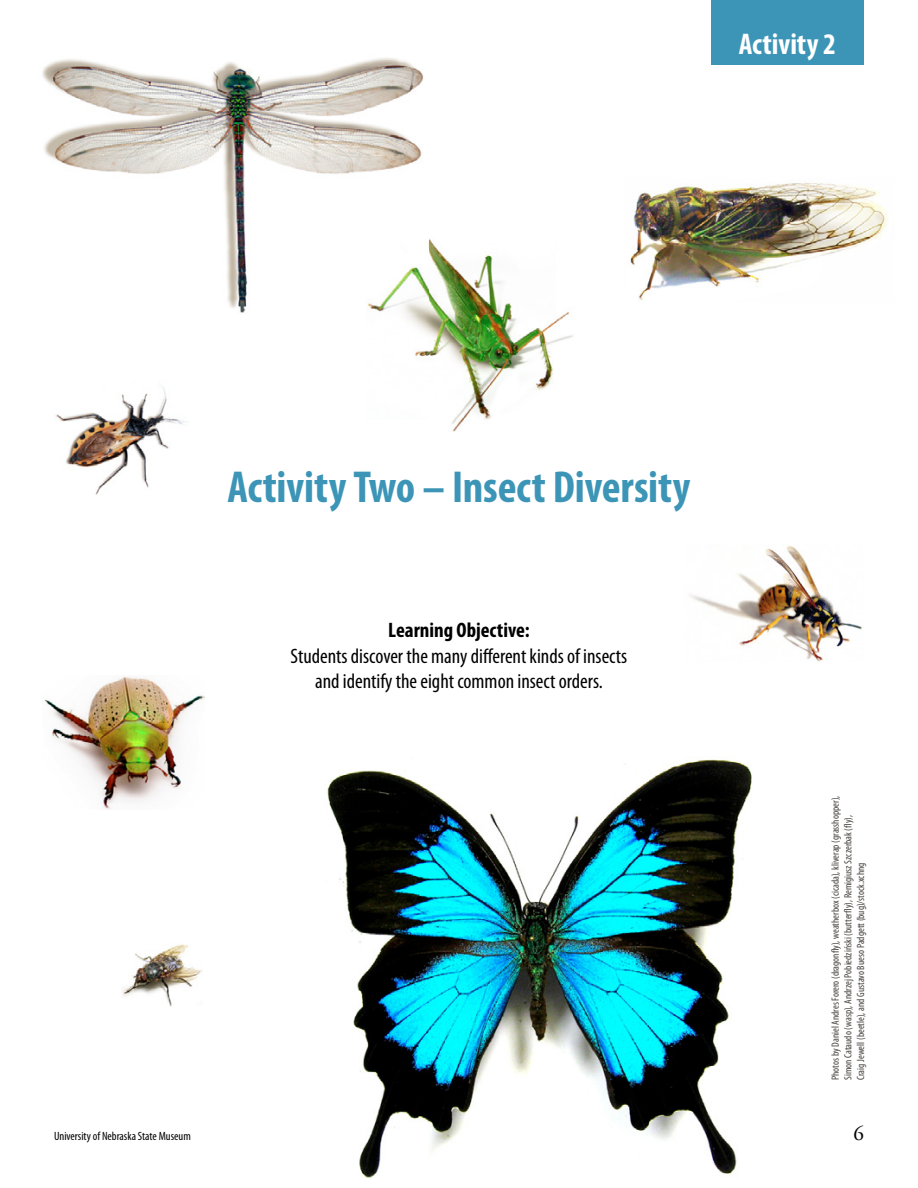
<style>
.page{position:relative;width:918px;height:1188px;background:#fff}
.page>*{position:absolute;margin:0;border:0;box-sizing:border-box;transform-origin:0 0}
.t1{font:700 condensed 45px "Myriad Pro";letter-spacing:-.005em;color:#3c95b7}
.t2{font:700 condensed 30px "Myriad Pro";color:#fff}
.t3{font:condensed 21px/25.2px "Myriad Pro";color:#000;text-align:center}
.t4{font:700 condensed 21px "Myriad Pro";color:#000}
.t5{font:21px "Adobe Garamond Pro";color:#000}
.t6{font:condensed 12px "Myriad Pro";color:#000}
.t7{font:condensed 10.5px/12.6px "Myriad Pro";color:#45413c}
</style>
<div class="page">
<div style="left:711px;top:0;width:153px;height:64px;background:#3c95b7"></div>
<img style="left:405px;top:238px;width:169px;height:194px">
<img style="left:42px;top:58px;width:381px;height:255px">
<img style="left:366px;top:237px;width:63px;height:77px">
<img style="left:630px;top:182px;width:258px;height:119px">
<img style="left:122px;top:944px;width:80px;height:62px">
<img style="left:44px;top:676px;width:160px;height:134px">
<img style="left:327px;top:759px;width:425px;height:419px">
<img style="left:689px;top:545px;width:174px;height:116px">
<img style="left:55px;top:387px;width:130px;height:108px">
<h2 class="t2" style="left:739px;top:25px;width:99px">Activity 2</h2>
<h1 class="t1" style="left:228px;top:459px;width:464px">Activity Two – Insect Diversity</h1>
<h3 class="t4" style="left:388px;top:617px;width:143px">Learning Objective:</h3>
<h3 class="t3" style="left:291px;top:643px;width:338px">Students discover the many different kinds of insects and identify the eight common insect orders.</h3>
<p class="t7" style="left:829px;top:1080px;width:286px;rotate:-90deg">Photos by Daniel Andres Forero (dragonfly), weatherbox (cicada), kliverap (grasshopper),<br>Simon Cataudo (wasp), Andrzej Pobiedziński (butterfly), Remigiusz Szczerbak (fly),<br>Craig Jewell (beetle), and Gustavo Bueso Padgett (bug)/stock.xchng</p>
<p class="t6" style="left:54px;top:1129px;width:138px">University of Nebraska State Museum</p>
<h3 class="t5" style="left:854px;top:1121px;width:12px">6</h3>
</div>
